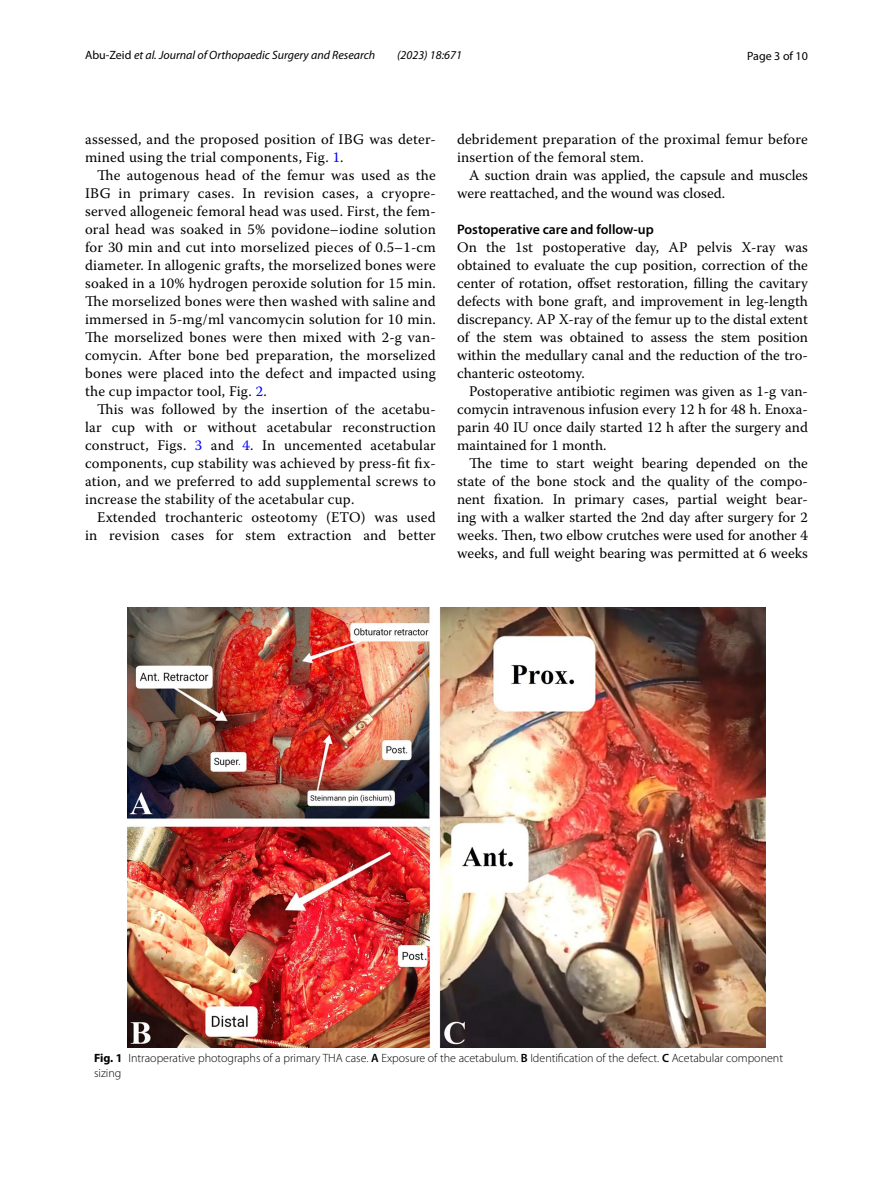
<style>
.page{position:relative;width:893px;height:1187px;background:#fff}
.page>*{position:absolute;margin:0;border:0;box-sizing:border-box;transform-origin:0 0}
.t1{font:14.7px/18px "Warnock Pro";letter-spacing:.01em;color:#000;text-align:justify}
.t2{font:600 13.8px "Myriad Pro";color:#000}
.t3{font:300 12px/15px "Myriad Pro";color:#000}
.t4{font:italic 12px "Myriad Pro";color:#000}
.t5{font:12px "Myriad Pro";color:#000}
.s1{font-style:normal}
.s2{color:#00f}
.s3{font-weight:700}
.s4{font-weight:600}
</style>
<div class="page">
<img style="left:127px;top:607px;width:638px;height:439px">
<p class="t4" style="left:85px;top:48px;width:292px"><span class="s1">Abu‑Zeid</span> et al. Journal of Orthopaedic Surgery and Research</p>
<p class="t4" style="left:397px;top:48px;width:66px">(2023) 18:671</p>
<p class="t5" style="left:747px;top:48px;width:62px">Page 3 of 10</p>
<p class="t1" style="left:85px;top:130px;width:352px">assessed, and the proposed position of IBG was deter&shy;mined using the trial components, Fig. <span class="s2">1</span>.</p>
<p class="t1" style="left:85px;top:166px;width:352px;text-indent:12px">The autogenous head of the femur was used as the IBG in primary cases. In revision cases, a cryopre&shy;served allogeneic femoral head was used. First, the fem&shy;oral head was soaked in 5% povidone–iodine solution for 30 min and cut into morselized pieces of 0.5–1-cm diameter. In allogenic grafts, the morselized bones were soaked in a 10% hydrogen peroxide solution for 15 min.<br>The morselized bones were then washed with saline and immersed in 5-mg/ml vancomycin solution for 10 min.<br>The morselized bones were then mixed with 2-g van&shy;comycin. After bone bed preparation, the morselized bones were placed into the defect and impacted using the cup impactor tool, Fig. <span class="s2">2</span>.</p>
<p class="t1" style="left:85px;top:400px;width:352px;text-indent:12px">This was followed by the insertion of the acetabu&shy;lar cup with or without acetabular reconstruction construct, Figs. <span class="s2">3</span> and <span class="s2">4</span>. In uncemented acetabular components, cup stability was achieved by press-fit fix&shy;ation, and we preferred to add supplemental screws to increase the stability of the acetabular cup.</p>
<p class="t1" style="left:85px;top:508px;width:352px;text-align:right">Extended trochanteric osteotomy (ETO) was used in revision cases for stem extraction and better</p>
<p class="t1" style="left:457px;top:130px;width:352px">debridement preparation of the proximal femur before insertion of the femoral stem.</p>
<p class="t1" style="left:457px;top:166px;width:352px;text-indent:12px">A suction drain was applied, the capsule and muscles were reattached, and the wound was closed.</p>
<p class="t2" style="left:457px;top:220px;width:198px">Postoperative care and follow‑up</p>
<p class="t1" style="left:457px;top:238px;width:352px">On the 1st postoperative day, AP pelvis X-ray was obtained to evaluate the cup position, correction of the center of rotation, offset restoration, filling the cavitary defects with bone graft, and improvement in leg-length discrepancy. AP X-ray of the femur up to the distal extent of the stem was obtained to assess the stem position within the medullary canal and the reduction of the tro&shy;chanteric osteotomy.</p>
<p class="t1" style="left:457px;top:382px;width:352px;text-indent:12px">Postoperative antibiotic regimen was given as 1-g van&shy;comycin intravenous infusion every 12 h for 48 h. Enoxa&shy;parin 40 IU once daily started 12 h after the surgery and maintained for 1 month.</p>
<p class="t1" style="left:457px;top:454px;width:352px;text-indent:12px">The time to start weight bearing depended on the state of the bone stock and the quality of the compo&shy;nent fixation. In primary cases, partial weight bear&shy;ing with a walker started the 2nd day after surgery for 2 weeks. Then, two elbow crutches were used for another 4 weeks, and full weight bearing was permitted at 6 weeks</p>
<p class="t3" style="left:94px;top:1050px;width:690px"><span class="s3">Fig. 1</span> Intraoperative photographs of a primary THA case. <span class="s4">A</span> Exposure of the acetabulum. <span class="s4">B</span> Identification of the defect. <span class="s4">C</span> Acetabular component sizing</p>
</div>
